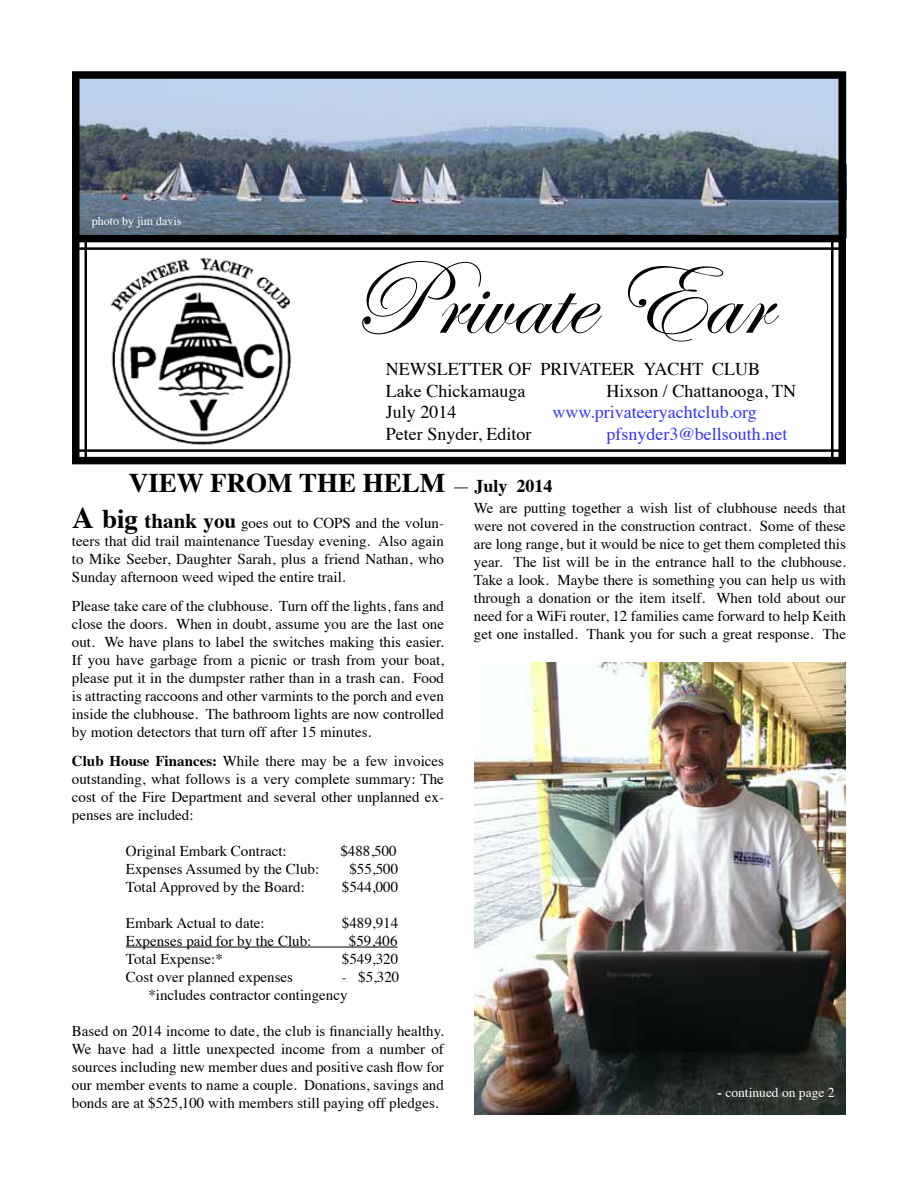
<style>
.page{position:relative;width:918px;height:1188px;background:#fff}
.page>*{position:absolute;margin:0;border:0;box-sizing:border-box;transform-origin:0 0}
.t1{font:108px "Edwardian Script ITC";color:#000}
.t2{font:700 27px "Times";color:#000}
.t3{font:18px/21.6px "Times";color:#000}
.t4{font:18px "Times";color:#33f}
.t5{font:15px/18px "Times";color:#000;text-align:justify}
.t6{font:13.5px "Times";color:#fff}
.t7{font:12px "Times";color:#fff}
.s1{font-weight:400;font-size:18px}
.s2{font-size:18px}
.s3{font-weight:700;font-size:30px}
.s4{font-weight:700;font-size:27px}
.s5{font-weight:700;font-size:21px}
.s6{font-weight:700}
</style>
<div class="page">
<img style="left:80px;top:79px;width:758px;height:156px">
<img style="left:110px;top:258px;width:182px;height:187px">
<hr style="left:72px;top:449px;width:774px;height:3px;background:#000">
<div style="left:72px;top:457px;width:774px;height:7px;background:#000"></div>
<div style="left:74px;top:235px;width:772px;height:7px;background:#000"></div>
<hr style="left:74px;top:247px;width:772px;height:3px;background:#000">
<div style="left:72px;top:71px;width:774px;height:8px;background:#000"></div>
<div style="left:838px;top:72px;width:8px;height:163px;background:#000"></div>
<div style="left:72px;top:72px;width:8px;height:168px;background:#000"></div>
<div style="left:72px;top:235px;width:8px;height:226px;background:#000"></div>
<hr style="left:84px;top:235px;width:3px;height:226px;background:#000">
<div style="left:838px;top:237px;width:8px;height:224px;background:#000"></div>
<hr style="left:831px;top:237px;width:3px;height:224px;background:#000">
<hr style="left:126px;top:947px;width:272px;height:1px;background:#000">
<img style="left:474px;top:662px;width:372px;height:452px">
<p class="t7" style="left:92px;top:210px;width:91px">photo by jim davis</p>
<h1 class="t1" style="left:350px;top:240px;width:421px">Private Ear</h1>
<p class="t3" style="left:386px;top:357px;width:376px">NEWSLETTER OF PRIVATEER YACHT CLUB<br>Lake Chickamauga</p>
<p class="t3" style="left:606px;top:378px;width:191px">Hixson / Chattanooga, TN</p>
<p class="t3" style="left:386px;top:400px;width:72px">July 2014</p>
<p class="t4" style="left:552px;top:396px;width:206px">www.privateeryachtclub.org</p>
<p class="t3" style="left:386px;top:422px;width:147px">Peter Snyder, Editor</p>
<p class="t4" style="left:606px;top:417px;width:183px">pfsnyder3@bellsouth.net</p>
<h2 class="t2" style="left:129px;top:457px;width:425px">VIEW FROM THE HELM <span class="s1">—</span> <span class="s2">July 2014</span></h2>
<p class="t5" style="left:72px;top:513px;width:374px"><span class="s3">A</span> <span class="s4">big</span> <span class="s5">thank you</span> goes out to COPS and the volun&shy;teers that did trail maintenance Tuesday evening. Also again to Mike Seeber, Daughter Sarah, plus a friend Nathan, who Sunday afternoon weed wiped the entire trail.</p>
<p class="t5" style="left:72px;top:596px;width:374px">Please take care of the clubhouse. Turn off the lights, fans and close the doors. When in doubt, assume you are the last one out. We have plans to label the switches making this easier.<br>If you have garbage from a picnic or trash from your boat, please put it in the dumpster rather than in a trash can. Food is attracting raccoons and other varmints to the porch and even inside the clubhouse. The bathroom lights are now controlled by motion detectors that turn off after 15 minutes.</p>
<p class="t5" style="left:72px;top:751px;width:374px"><span class="s6">Club House Finances:</span> While there may be a few invoices outstanding, what follows is a very complete summary: The cost of the Fire Department and several other unplanned ex&shy;penses are included:</p>
<p class="t5" style="left:126px;top:841px;width:162px">Original Embark Contract:</p>
<p class="t5" style="left:340px;top:841px;width:58px">$488,500</p>
<p class="t5" style="left:126px;top:859px;width:195px">Expenses Assumed by the Club:</p>
<p class="t5" style="left:349px;top:859px;width:50px">$55,500</p>
<p class="t5" style="left:126px;top:877px;width:180px">Total Approved by the Board:</p>
<p class="t5" style="left:342px;top:877px;width:58px">$544,000</p>
<p class="t5" style="left:126px;top:913px;width:140px">Embark Actual to date:</p>
<p class="t5" style="left:342px;top:913px;width:58px">$489,914</p>
<p class="t5" style="left:126px;top:931px;width:187px">Expenses paid for by the Club:</p>
<p class="t5" style="left:349px;top:931px;width:50px">$59,406</p>
<p class="t5" style="left:126px;top:949px;width:98px">Total Expense:*</p>
<p class="t5" style="left:342px;top:949px;width:58px">$549,320</p>
<p class="t5" style="left:126px;top:967px;width:169px">Cost over planned expenses</p>
<p class="t5" style="left:148px;top:967px;width:252px;text-indent:194px">- $5,320 *includes contractor contingency</p>
<p class="t5" style="left:72px;top:1021px;width:374px">Based on 2014 income to date, the club is financially healthy.<br>We have had a little unexpected income from a number of sources including new member dues and positive cash flow for our member events to name a couple. Donations, savings and bonds are at $525,100 with members still paying off pledges.</p>
<p class="t5" style="left:474px;top:498px;width:374px">We are putting together a wish list of clubhouse needs that were not covered in the construction contract. Some of these are long range, but it would be nice to get them completed this year. The list will be in the entrance hall to the clubhouse.<br>Take a look. Maybe there is something you can help us with through a donation or the item itself. When told about our need for a WiFi router, 12 families came forward to help Keith get one installed. Thank you for such a great response. The</p>
<p class="t6" style="left:718px;top:1080px;width:118px"><span class="s6">-</span> continued on page 2</p>
</div>
